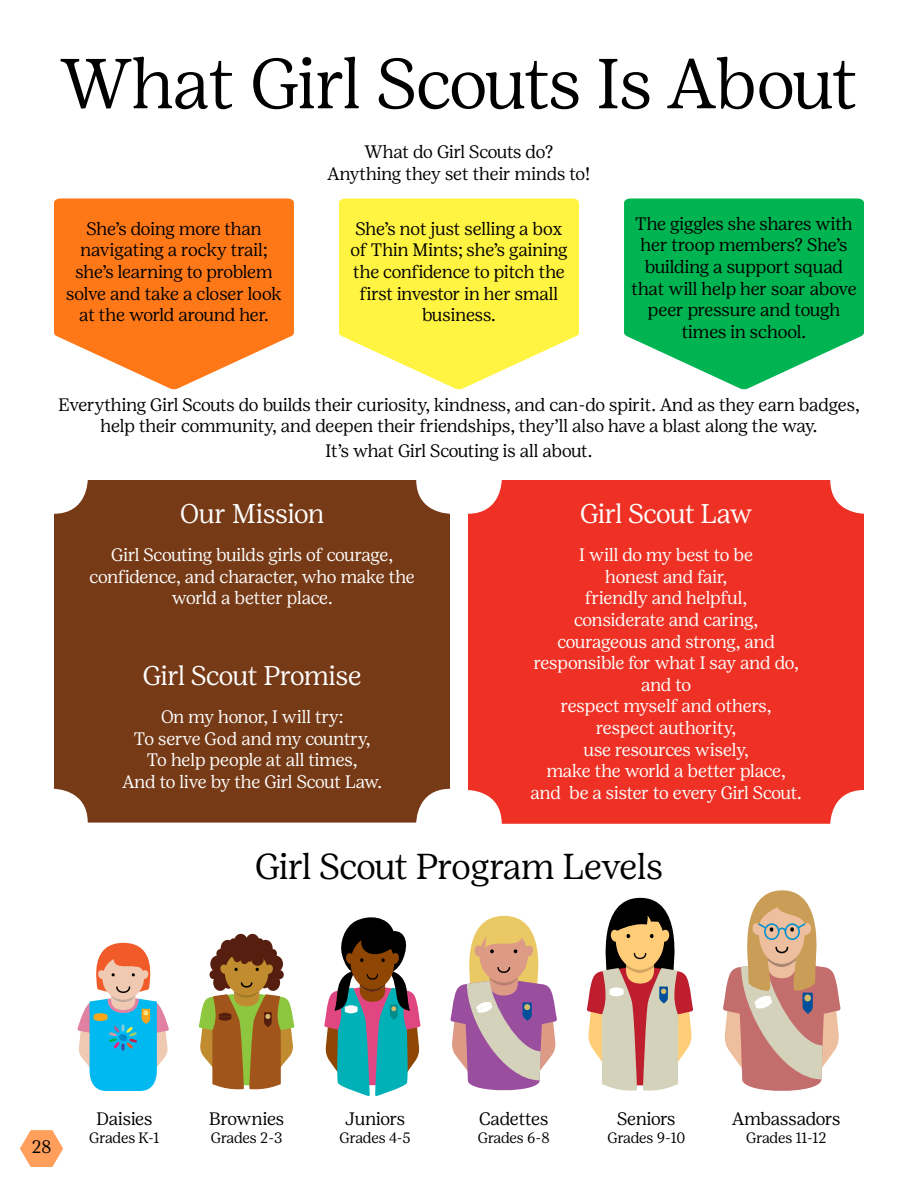
<style>
.page{position:relative;width:918px;height:1188px;background:#fff}
.page>*{position:absolute;margin:0;border:0;box-sizing:border-box;transform-origin:0 0}
.t1{font:300 70.5px "Girl Scout Display";letter-spacing:-.02em;color:#000}
.t2{font:300 36px "Girl Scout Display";letter-spacing:-.01em;color:#000}
.t3{font:300 27px "Girl Scout Display";letter-spacing:-.02em;color:#fff}
.t4{font:300 27px "Girl Scout Display";color:#fff}
.t5{font:300 18px/21.6px "Girl Scout Display";color:#000;text-align:center}
.t6{font:300 18px/21.6px "Girl Scout Display";letter-spacing:-.01em;color:#fff;text-align:center}
.t7{font:300 18px "Girl Scout Display";letter-spacing:-.02em;color:#000}
.t8{font:300 15px "Girl Scout Display";letter-spacing:-.01em;color:#000}
</style>
<div class="page">
<svg style="left:54px;top:198px;width:240px;height:192px;fill:#ff7818"></svg>
<div style="left:54px;top:480px;width:396px;height:343px;background:#763a16;border-radius:34px"></div>
<div style="left:468px;top:480px;width:396px;height:344px;background:#ee3124;border-radius:34px"></div>
<svg style="left:77px;top:942px;width:92px;height:149px"></svg>
<svg style="left:199px;top:934px;width:96px;height:155px"></svg>
<svg style="left:450px;top:915px;width:107px;height:176px"></svg>
<svg style="left:587px;top:898px;width:106px;height:193px"></svg>
<svg style="left:324px;top:917px;width:97px;height:179px"></svg>
<svg style="left:723px;top:890px;width:118px;height:201px"></svg>
<svg style="left:339px;top:198px;width:240px;height:192px;fill:#fff441"></svg>
<svg style="left:624px;top:198px;width:240px;height:192px;fill:#00b451"></svg>
<svg style="left:20px;top:1130px;width:43px;height:37px"></svg>
<h1 class="t1" style="left:60px;top:44px;width:799px">What Girl Scouts Is About</h1>
<p class="t5" style="left:328px;top:141px;width:264px">What do Girl Scouts do?<br>Anything they set their minds to!</p>
<p class="t5" style="left:66px;top:218px;width:217px">She’s doing more than navigating a rocky trail; she’s learning to problem solve and take a closer look at the world around her.</p>
<p class="t5" style="left:350px;top:218px;width:219px">She’s not just selling a box of Thin Mints; she’s gaining the confidence to pitch the first investor in her small business.</p>
<p class="t5" style="left:632px;top:213px;width:226px">The giggles she shares with her troop members? She’s building a support squad that will help her soar above peer pressure and tough times in school.</p>
<p class="t5" style="left:58px;top:394px;width:803px">Everything Girl Scouts do builds their curiosity, kindness, and can-do spirit. And as they earn badges, help their community, and deepen their friendships, they’ll also have a blast along the way.</p>
<p class="t5" style="left:326px;top:441px;width:268px">It’s what Girl Scouting is all about.</p>
<h3 class="t4" style="left:180px;top:499px;width:146px">Our Mission</h3>
<p class="t6" style="left:90px;top:544px;width:327px">Girl Scouting builds girls of courage, confidence, and character, who make the world a better place.</p>
<h3 class="t3" style="left:143px;top:661px;width:220px">Girl Scout Promise</h3>
<p class="t6" style="left:122px;top:706px;width:261px">On my honor, I will try:<br>To serve God and my country,<br>To help people at all times,<br>And to live by the Girl Scout Law.</p>
<h3 class="t3" style="left:580px;top:499px;width:174px">Girl Scout Law</h3>
<p class="t6" style="left:531px;top:544px;width:273px">I will do my best to be<br>honest and fair,<br>friendly and helpful,<br>considerate and caring, courageous and strong, and responsible for what I say and do, and to<br>respect myself and others, respect authority,<br>use resources wisely,<br>make the world a better place, and be a sister to every Girl Scout.</p>
<h2 class="t2" style="left:255px;top:846px;width:409px">Girl Scout Program Levels</h2>
<p class="t5" style="left:32px;top:1136px;width:21px">28</p>
<p class="t5" style="left:96px;top:1108px;width:57px">Daisies</p>
<p class="t8" style="left:89px;top:1129px;width:72px">Grades K-1</p>
<p class="t5" style="left:209px;top:1108px;width:76px">Brownies</p>
<p class="t8" style="left:211px;top:1129px;width:73px">Grades 2-3</p>
<p class="t5" style="left:345px;top:1108px;width:61px">Juniors</p>
<p class="t8" style="left:340px;top:1129px;width:73px">Grades 4-5</p>
<p class="t5" style="left:479px;top:1108px;width:71px">Cadettes</p>
<p class="t8" style="left:478px;top:1129px;width:74px">Grades 6-8</p>
<p class="t7" style="left:617px;top:1109px;width:60px">Seniors</p>
<p class="t8" style="left:607px;top:1129px;width:79px">Grades 9-10</p>
<p class="t5" style="left:732px;top:1108px;width:110px">Ambassadors</p>
<p class="t8" style="left:746px;top:1129px;width:82px">Grades 11-12</p>
</div>
